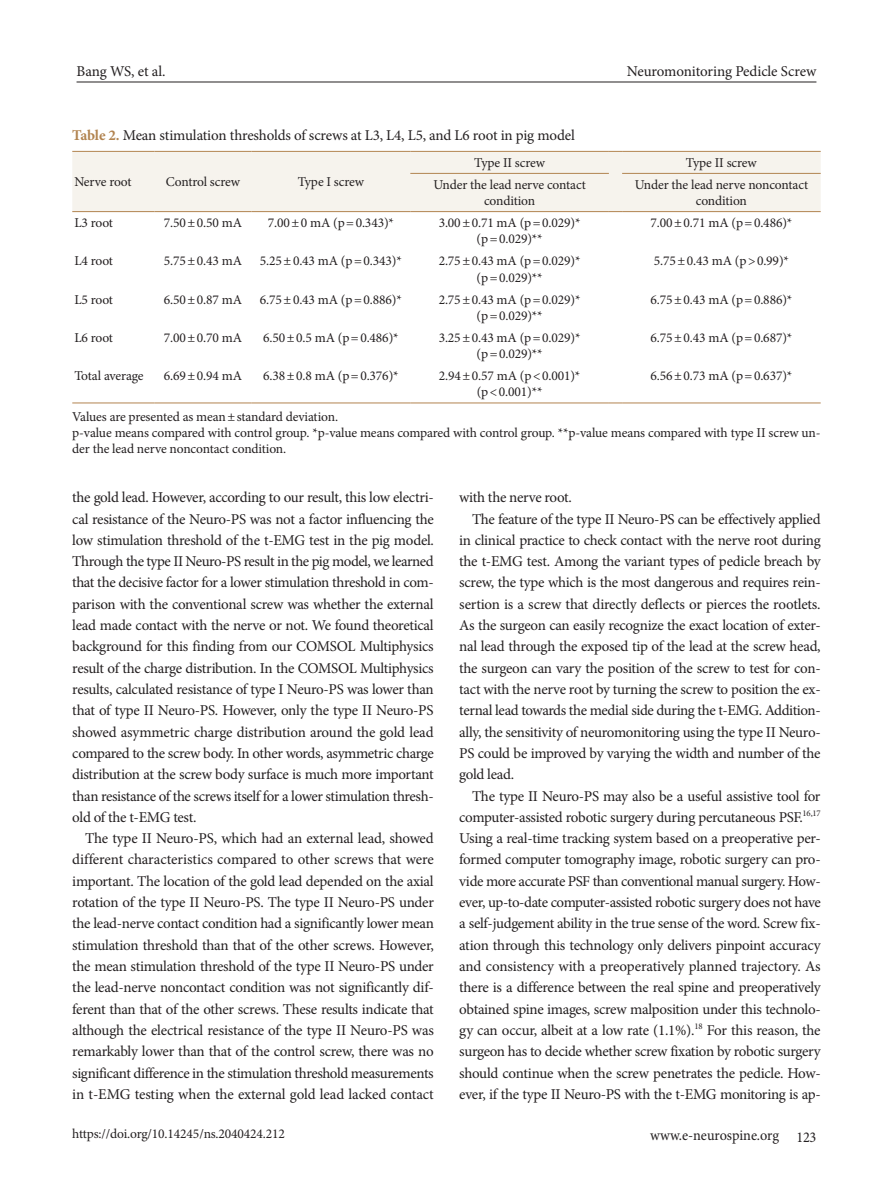
<style>
.page{position:relative;width:893px;height:1191px;background:#fff}
.page>*{position:absolute;margin:0;border:0;box-sizing:border-box;transform-origin:0 0}
.본문{font:15px/21.3px "Minion Pro";letter-spacing:-.02em;color:#231f20;text-align:justify}
.표그림캡션{font:15px "Minion Pro";letter-spacing:-.01em;color:#231f20}
.본문-2{font:15px "Minion Pro";letter-spacing:-.02em;color:#231f20;scale:.95 1}
.표본문{font:13.5px/16.2px "Minion Pro";letter-spacing:-.01em;color:#231f20;text-align:center}
.표항목{font:13.5px/16.2px "Minion Pro";letter-spacing:-.01em;color:#231f20;text-align:center}
.s1{font-weight:700;color:#b28450}
</style>
<div class="page">
<hr style="left:77px;top:82px;width:739px;height:1px;background:#231f20">
<div style="left:72px;top:152px;width:749px;height:59px;background:#f6f3ed"></div>
<hr style="left:72px;top:151px;width:82px;height:1px;background:#b28450">
<hr style="left:154px;top:151px;width:97px;height:1px;background:#b28450">
<hr style="left:251px;top:151px;width:159px;height:1px;background:#b28450">
<hr style="left:410px;top:151px;width:199px;height:1px;background:#b28450">
<svg style="left:609px;top:151px;width:13px;height:1px"></svg>
<hr style="left:622px;top:151px;width:199px;height:1px;background:#b28450">
<hr style="left:410px;top:173px;width:199px;height:1px;background:#b28450">
<hr style="left:622px;top:173px;width:199px;height:1px;background:#b28450">
<hr style="left:72px;top:211px;width:82px;height:1px;background:#b28450">
<hr style="left:154px;top:211px;width:97px;height:1px;background:#b28450">
<hr style="left:251px;top:211px;width:159px;height:1px;background:#b28450">
<hr style="left:410px;top:211px;width:199px;height:1px;background:#b28450">
<svg style="left:609px;top:211px;width:13px;height:1px"></svg>
<hr style="left:622px;top:211px;width:199px;height:1px;background:#b28450">
<hr style="left:72px;top:403px;width:82px;height:1px;background:#b28450">
<hr style="left:154px;top:403px;width:97px;height:1px;background:#b28450">
<hr style="left:251px;top:403px;width:159px;height:1px;background:#b28450">
<hr style="left:410px;top:403px;width:199px;height:1px;background:#b28450">
<svg style="left:609px;top:403px;width:13px;height:1px"></svg>
<hr style="left:622px;top:403px;width:199px;height:1px;background:#b28450">
<p class="본문" style="left:77px;top:61px;width:91px">Bang WS, et al.</p>
<p class="본문" style="left:627px;top:61px;width:191px">Neuromonitoring Pedicle Screw</p>
<p class="표그림캡션" style="left:72px;top:125px;width:504px"><span class="s1">Table 2.</span> Mean stimulation thresholds of screws at L3, L4, L5, and L6 root in pig model</p>
<p class="표항목" style="left:74px;top:173px;width:59px">Nerve root</p>
<p class="표항목" style="left:166px;top:173px;width:76px">Control screw</p>
<p class="표항목" style="left:298px;top:173px;width:68px">Type I screw</p>
<p class="표항목" style="left:474px;top:154px;width:72px">Type II screw</p>
<p class="표항목" style="left:686px;top:154px;width:72px">Type II screw</p>
<p class="표항목" style="left:433px;top:176px;width:154px">Under the lead nerve contact condition</p>
<p class="표항목" style="left:635px;top:176px;width:175px">Under the lead nerve noncontact condition</p>
<p class="표본문" style="left:74px;top:215px;width:40px">L3 root</p>
<p class="표본문" style="left:164px;top:215px;width:80px">7.50 ± 0.50 mA</p>
<p class="표본문" style="left:268px;top:215px;width:128px">7.00 ± 0 mA (p = 0.343)*</p>
<p class="표본문" style="left:439px;top:215px;width:143px">3.00 ± 0.71 mA (p = 0.029)* (p = 0.029)**</p>
<p class="표본문" style="left:650px;top:215px;width:143px">7.00 ± 0.71 mA (p = 0.486)*</p>
<p class="표본문" style="left:74px;top:253px;width:40px">L4 root</p>
<p class="표본문" style="left:164px;top:253px;width:80px">5.75 ± 0.43 mA</p>
<p class="표본문" style="left:260px;top:253px;width:143px">5.25 ± 0.43 mA (p = 0.343)*</p>
<p class="표본문" style="left:439px;top:253px;width:143px">2.75 ± 0.43 mA (p = 0.029)* (p = 0.029)**</p>
<p class="표본문" style="left:654px;top:253px;width:137px">5.75 ± 0.43 mA (p &gt; 0.99)*</p>
<p class="표본문" style="left:74px;top:291px;width:40px">L5 root</p>
<p class="표본문" style="left:164px;top:291px;width:80px">6.50 ± 0.87 mA</p>
<p class="표본문" style="left:260px;top:291px;width:143px">6.75 ± 0.43 mA (p = 0.886)*</p>
<p class="표본문" style="left:439px;top:291px;width:143px">2.75 ± 0.43 mA (p = 0.029)* (p = 0.029)**</p>
<p class="표본문" style="left:650px;top:291px;width:143px">6.75 ± 0.43 mA (p = 0.886)*</p>
<p class="표본문" style="left:74px;top:329px;width:40px">L6 root</p>
<p class="표본문" style="left:164px;top:329px;width:80px">7.00 ± 0.70 mA</p>
<p class="표본문" style="left:263px;top:329px;width:137px">6.50 ± 0.5 mA (p = 0.486)*</p>
<p class="표본문" style="left:439px;top:329px;width:143px">3.25 ± 0.43 mA (p = 0.029)* (p = 0.029)**</p>
<p class="표본문" style="left:650px;top:329px;width:143px">6.75 ± 0.43 mA (p = 0.687)*</p>
<p class="표본문" style="left:74px;top:368px;width:71px">Total average</p>
<p class="표본문" style="left:164px;top:368px;width:80px">6.69 ± 0.94 mA</p>
<p class="표본문" style="left:263px;top:368px;width:137px">6.38 ± 0.8 mA (p = 0.376)*</p>
<p class="표본문" style="left:439px;top:368px;width:143px">2.94 ± 0.57 mA (p &lt; 0.001)* (p &lt; 0.001)**</p>
<p class="표본문" style="left:650px;top:368px;width:143px">6.56 ± 0.73 mA (p = 0.637)*</p>
<p class="표본문" style="left:72px;top:408px;width:267px">Values are presented as mean ± standard deviation.</p>
<p class="표본문" style="left:72px;top:424px;width:750px;text-align:left">p-value means compared with control group. *p-value means compared with control group. **p-value means compared with type II screw un&shy;der the lead nerve noncontact condition.</p>
<p class="본문" style="left:72px;top:487px;width:363px">the gold lead. However, according to our result, this low electri&shy;cal resistance of the Neuro-PS was not a factor influencing the low stimulation threshold of the t-EMG test in the pig model.<br>Through the type II Neuro-PS result in the pig model, we learned that the decisive factor for a lower stimulation threshold in com&shy;parison with the conventional screw was whether the external lead made contact with the nerve or not. We found theoretical background for this finding from our COMSOL Multiphysics result of the charge distribution. In the COMSOL Multiphysics results, calculated resistance of type I Neuro-PS was lower than that of type II Neuro-PS. However, only the type II Neuro-PS showed asymmetric charge distribution around the gold lead compared to the screw body. In other words, asymmetric charge distribution at the screw body surface is much more important than resistance of the screws itself for a lower stimulation thresh&shy;old of the t-EMG test.</p>
<p class="본문" style="left:72px;top:827px;width:363px;text-indent:13px">The type II Neuro-PS, which had an external lead, showed different characteristics compared to other screws that were important. The location of the gold lead depended on the axial rotation of the type II Neuro-PS. The type II Neuro-PS under the lead-nerve contact condition had a significantly lower mean stimulation threshold than that of the other screws. However, the mean stimulation threshold of the type II Neuro-PS under the lead-nerve noncontact condition was not significantly dif&shy;ferent than that of the other screws. These results indicate that although the electrical resistance of the type II Neuro-PS was remarkably lower than that of the control screw, there was no significant difference in the stimulation threshold measurements in t-EMG testing when the external gold lead lacked contact</p>
<p class="본문" style="left:459px;top:487px;width:114px">with the nerve root.</p>
<p class="본문" style="left:459px;top:508px;width:363px;text-indent:13px">The feature of the type II Neuro-PS can be effectively applied in clinical practice to check contact with the nerve root during the t-EMG test. Among the variant types of pedicle breach by screw, the type which is the most dangerous and requires rein&shy;sertion is a screw that directly deflects or pierces the rootlets.<br>As the surgeon can easily recognize the exact location of exter&shy;nal lead through the exposed tip of the lead at the screw head, the surgeon can vary the position of the screw to test for con&shy;tact with the nerve root by turning the screw to position the ex&shy;ternal lead towards the medial side during the t-EMG. Addition&shy;ally, the sensitivity of neuromonitoring using the type II Neuro-PS could be improved by varying the width and number of the gold lead.</p>
<p class="본문" style="left:459px;top:785px;width:363px;text-indent:13px">The type II Neuro-PS may also be a useful assistive tool for computer-assisted robotic surgery during percutaneous PSF.<sup>16,17<br></sup>Using a real-time tracking system based on a preoperative per&shy;formed computer tomography image, robotic surgery can pro&shy;vide more accurate PSF than conventional manual surgery. How&shy;ever, up-to-date computer-assisted robotic surgery does not have a self-judgement ability in the true sense of the word. Screw fix&shy;ation through this technology only delivers pinpoint accuracy and consistency with a preoperatively planned trajectory. As there is a difference between the real spine and preoperatively obtained spine images, screw malposition under this technolo&shy;gy can occur, albeit at a low rate (1.1%).<sup>18</sup> For this reason, the surgeon has to decide whether screw fixation by robotic surgery should continue when the screw penetrates the pedicle. How&shy;ever, if the type II Neuro-PS with the t-EMG monitoring is ap-</p>
<p class="표본문" style="left:72px;top:1125px;width:214px">https://doi.org/10.14245/ns.2040424.212</p>
<p class="본문-2" style="left:650px;top:1125px;width:176px">www.e-neurospine.org 123</p>
</div>
